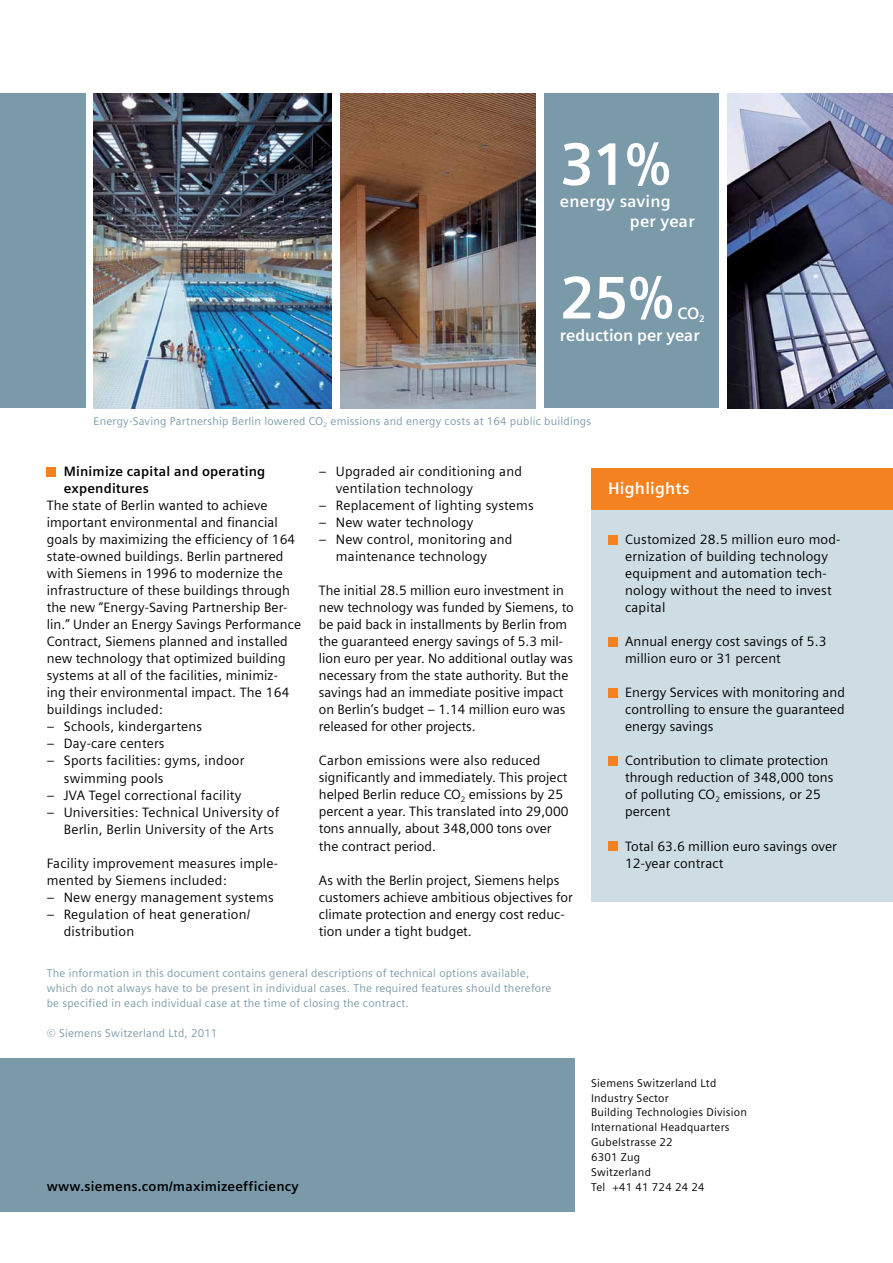
<style>
.page{position:relative;width:893px;height:1263px;background:#fff}
.page>*{position:absolute;margin:0;border:0;box-sizing:border-box;transform-origin:0 0}
.t1{font:700 60px "Siemens Sans";color:#fff}
.t2{font:700 16.5px/19.5px "Siemens Sans";letter-spacing:.015em;color:#fff}
.t3{font:700 16.5px/22.5px "Siemens Sans";letter-spacing:-.005em;color:#fff}
.t4{font:13.5px/17px "Siemens Sans";letter-spacing:.005em;color:#000}
.t5{font:700 13.5px/17px "Siemens Sans";letter-spacing:.015em;color:#000}
.t6{font:11.25px/14.9px "Siemens Sans";letter-spacing:.02em;color:#7b9aa9}
.t7{font:11.25px/14.9px "Siemens Sans";letter-spacing:.02em;color:#000}
</style>
<div class="page">
<div style="left:0;top:94px;width:85px;height:314px;background:#7b9aa9"></div>
<div style="left:0;top:1059px;width:574px;height:153px;background:#7b9aa9"></div>
<img style="left:727px;top:94px;width:166px;height:314px">
<img style="left:94px;top:94px;width:238px;height:314px">
<img style="left:340px;top:94px;width:196px;height:314px">
<div style="left:47px;top:467px;width:9px;height:9px;background:#f58220"></div>
<div style="left:591px;top:468px;width:302px;height:42px;background:#f58220"></div>
<div style="left:591px;top:510px;width:302px;height:391px;background:#cedce3"></div>
<div style="left:608px;top:535px;width:9px;height:9px;background:#f58220"></div>
<div style="left:608px;top:637px;width:9px;height:9px;background:#f58220"></div>
<div style="left:608px;top:688px;width:9px;height:9px;background:#f58220"></div>
<div style="left:608px;top:756px;width:9px;height:9px;background:#f58220"></div>
<div style="left:608px;top:841px;width:9px;height:9px;background:#f58220"></div>
<div style="left:544px;top:94px;width:175px;height:314px;background:#7b9aa9"></div>
<h1 class="t1" style="left:560px;top:130px;width:112px">31%</h1>
<p class="t2" style="left:630px;top:192px;width:66px;text-indent:-70px">energy saving per year</p>
<h1 class="t1" style="left:560px;top:264px;width:115px">25%</h1>
<p class="t3" style="left:560px;top:302px;width:146px;text-indent:117px">CO<sub>2 </sub>reduction per year</p>
<p class="t6" style="left:94px;top:414px;width:499px">Energy-Saving Partnership Berlin lowered CO<sub>2</sub> emissions and energy costs at 164 public buildings</p>
<p class="t5" style="left:64px;top:463px;width:203px">Minimize capital and operating expenditures</p>
<p class="t4" style="left:47px;top:497px;width:256px">The state of Berlin wanted to achieve important environmental and financial goals by maximizing the efficiency of 164 state-owned buildings. Berlin partnered with Siemens in 1996 to modernize the infrastructure of these buildings through the new “Energy-Saving Partnership Ber&shy;lin.” Under an Energy Savings Performance Contract, Siemens planned and installed new technology that optimized building systems at all of the facilities, minimiz-<br>ing their environmental impact. The 164 buildings included:</p>
<p class="t4" style="left:47px;top:718px;width:157px">– Schools, kindergartens</p>
<p class="t4" style="left:47px;top:735px;width:119px">– Day-care centers</p>
<p class="t4" style="left:64px;top:752px;width:182px;text-indent:-17px">– Sports facilities: gyms, indoor swimming pools</p>
<p class="t4" style="left:47px;top:786px;width:196px">– JVA Tegel correctional facility</p>
<p class="t4" style="left:64px;top:803px;width:217px;text-indent:-17px">– Universities: Technical University of<br>Berlin, Berlin University of the Arts</p>
<p class="t4" style="left:47px;top:854px;width:233px">Facility improvement measures imple&shy;mented by Siemens included:</p>
<p class="t4" style="left:47px;top:888px;width:228px">– New energy management systems</p>
<p class="t4" style="left:64px;top:905px;width:188px;text-indent:-17px">– Regulation of heat generation/ distribution</p>
<p class="t4" style="left:336px;top:463px;width:188px;text-indent:-17px">– Upgraded air conditioning and ventilation technology</p>
<p class="t4" style="left:319px;top:497px;width:216px">– Replacement of lighting systems</p>
<p class="t4" style="left:319px;top:514px;width:156px">– New water technology</p>
<p class="t4" style="left:336px;top:531px;width:178px;text-indent:-17px">– New control, monitoring and maintenance technology</p>
<p class="t4" style="left:319px;top:582px;width:256px">The initial 28.5 million euro investment in new technology was funded by Siemens, to be paid back in installments by Berlin from the guaranteed energy savings of 5.3 mil&shy;lion euro per year. No additional outlay was necessary from the state authority. But the savings had an immediate positive impact on Berlin’s budget – 1.14 million euro was released for other projects.</p>
<p class="t4" style="left:319px;top:752px;width:251px">Carbon emissions were also reduced significantly and immediately. This project helped Berlin reduce CO<sub>2</sub> emissions by 25 percent a year. This translated into 29,000 tons annually, about 348,000 tons over the contract period.</p>
<p class="t4" style="left:319px;top:871px;width:255px">As with the Berlin project, Siemens helps customers achieve ambitious objectives for climate protection and energy cost reduc&shy;tion under a tight budget.</p>
<p class="t6" style="left:47px;top:966px;width:506px">The information in this document contains general descriptions of technical options available, which do not always have to be present in individual cases. The required features should therefore be specified in each individual case at the time of closing the contract.</p>
<p class="t6" style="left:47px;top:1025px;width:172px">© Siemens Switzerland Ltd, 2011</p>
<p class="t2" style="left:608px;top:479px;width:83px">Highlights</p>
<p class="t4" style="left:625px;top:531px;width:217px">Customized 28.5 million euro mod&shy;ernization of building technology equipment and automation tech&shy;nology without the need to invest capital</p>
<p class="t4" style="left:625px;top:633px;width:203px">Annual energy cost savings of 5.3 million euro or 31 percent</p>
<p class="t4" style="left:625px;top:684px;width:221px;text-align:justify">Energy Services with monitoring and controlling to ensure the guaranteed energy savings</p>
<p class="t4" style="left:625px;top:752px;width:210px">Contribution to climate protection through reduction of 348,000 tons of polluting CO<sub>2</sub> emissions, or 25 percent</p>
<p class="t4" style="left:625px;top:837px;width:213px">Total 63.6 million euro savings over<br>12-year contract</p>
<p class="t5" style="left:47px;top:1177px;width:254px">www.siemens.com/maximizeefficiency</p>
<p class="t7" style="left:591px;top:1075px;width:157px">Siemens Switzerland Ltd<br>Industry Sector<br>Building Technologies Division<br>International Headquarters<br>Gubelstrasse 22<br>6301 Zug<br>Switzerland<br>Tel +41 41 724 24 24</p>
</div>
